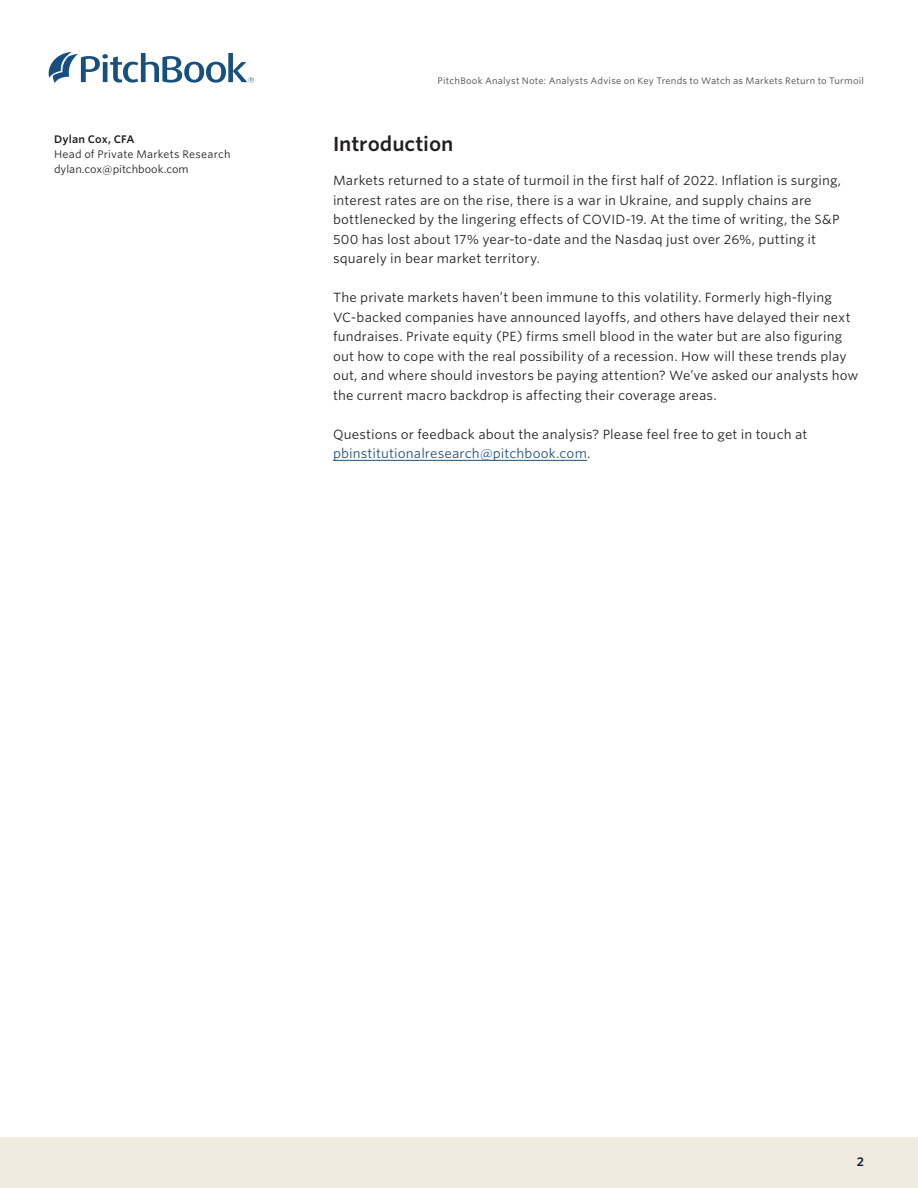
<style>
.page{position:relative;width:918px;height:1188px;background:#fff}
.page>*{position:absolute;margin:0;border:0;box-sizing:border-box;transform-origin:0 0}
.AN_Section_title{font:600 19.5px "Whitney S Sm";letter-spacing:-.005em;color:#231f20}
.AN_Body_copy{font:12.75px/19.5px "Whitney S Sm";letter-spacing:.01em;color:#231f20}
.t1{font:600 12px "Whitney S Sm";color:#051c38}
.t2{font:10.5px/15px "Whitney S Sm";letter-spacing:.01em;color:#231f20}
.t3{font:9px "Whitney S Sm";letter-spacing:.02em;color:#484643}
.s1{font-weight:600}
.s2{color:#1d5080}
</style>
<div class="page">
<svg style="left:49px;top:52px;width:205px;height:31px"></svg>
<div style="left:0;top:1137px;width:918px;height:51px;background:#f0ebde"></div>
<hr style="left:333px;top:460px;width:254px;height:1px;background:#1d5080">
<p class="t2" style="left:54px;top:132px;width:178px"><span class="s1">Dylan Cox, CFA<br></span>Head of Private Markets Research</p>
<p class="t2" style="left:54px;top:162px;width:136px">dylan.cox@pitchbook.com</p>
<p class="t3" style="left:438px;top:75px;width:428px">PitchBook Analyst Note: Analysts Advise on Key Trends to Watch as Markets Return to Turmoil</p>
<p class="AN_Section_title" style="left:333px;top:130px;width:122px">Introduction</p>
<p class="AN_Body_copy" style="left:333px;top:170px;width:510px">Markets returned to a state of turmoil in the first half of 2022. Inflation is surging, interest rates are on the rise, there is a war in Ukraine, and supply chains are bottlenecked by the lingering effects of COVID-19. At the time of writing, the S&amp;P 500 has lost about 17% year-to-date and the Nasdaq just over 26%, putting it squarely in bear market territory.</p>
<p class="AN_Body_copy" style="left:333px;top:287px;width:527px">The private markets haven’t been immune to this volatility. Formerly high-flying VC-backed companies have announced layoffs, and others have delayed their next fundraises. Private equity (PE) firms smell blood in the water but are also figuring out how to cope with the real possibility of a recession. How will these trends play out, and where should investors be paying attention? We’ve asked our analysts how the current macro backdrop is affecting their coverage areas.</p>
<p class="AN_Body_copy" style="left:333px;top:424px;width:476px">Questions or feedback about the analysis? Please feel free to get in touch at <span class="s2">pbinstitutionalresearch@pitchbook.com</span>.</p>
<p class="t1" style="left:857px;top:1153px;width:9px">2</p>
</div>
